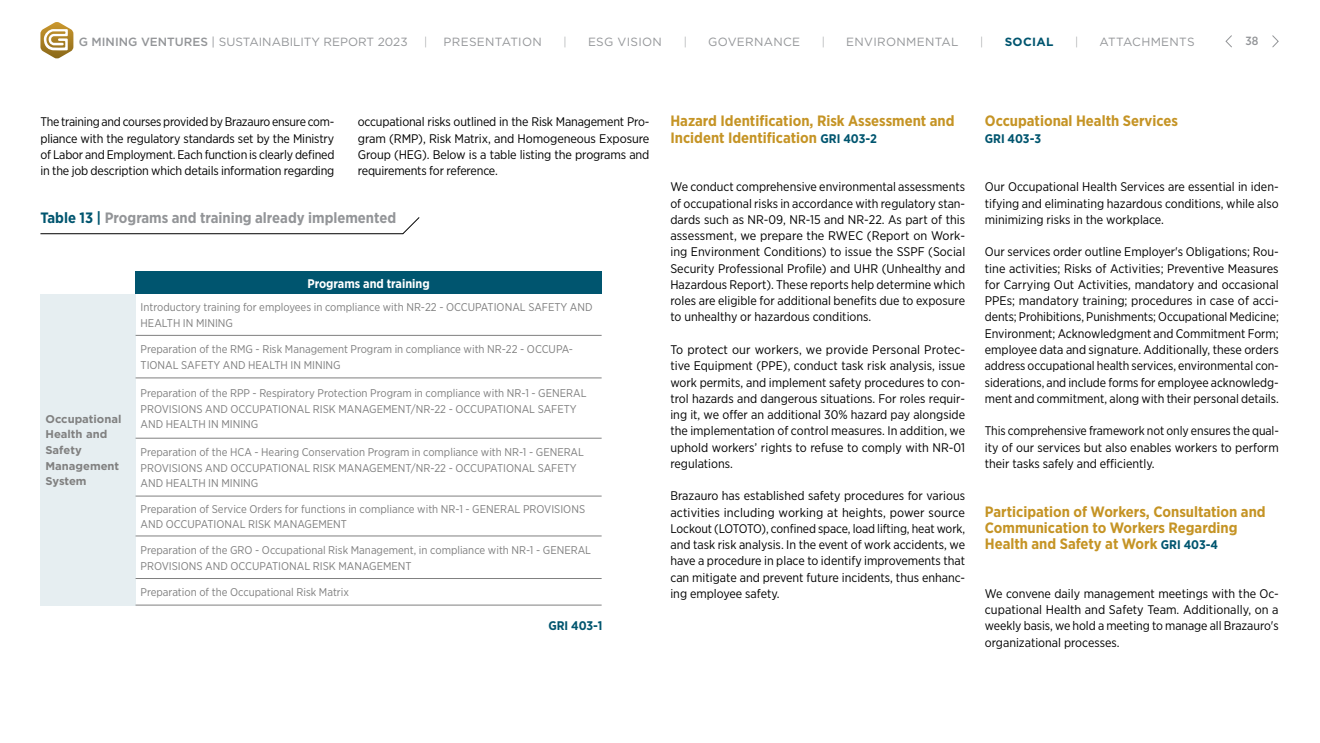
<style>
.page{position:relative;width:1320px;height:743px;background:#fff}
.page>*{position:absolute;margin:0;border:0;box-sizing:border-box;transform-origin:0 0}
.t1{font:700 15px/16.2px "Gotham Narrow";color:#c59425}
.t2{font:700 15px "Gotham Narrow";color:#939598}
.t3{font:12.5px/16.2px "Gotham Narrow";color:#000;text-align:justify}
.t4{font:700 12.5px "Gotham Narrow";color:#fff}
.t5{font:700 12.5px "Gotham Narrow";color:#00556f}
.t6{font:11.88px "Gotham";letter-spacing:.025em;color:#939598}
.t7{font:11.88px "Gotham";color:#939598}
.t8{font:300 11.88px "Gotham Narrow";color:#939598}
.t9{font:700 11.88px "Gotham";letter-spacing:.025em;color:#00556f}
.t10{font:500 11.88px "Gotham Narrow";color:#939598}
.t11{font:11.25px/15.6px "Gotham Narrow";color:#808080}
.t12{font:700 11.25px/15.6px "Gotham";color:#808080}
.s1{font-weight:500}
.s2{color:#00556f}
.s3{font-size:12.5px;color:#00556f}
</style>
<div class="page">
<div style="left:136px;top:271px;width:466px;height:23px;background:#00556f"></div>
<div style="left:40px;top:294px;width:96px;height:311px;background:#e6eef1"></div>
<hr style="left:136px;top:335px;width:466px;height:1px;background:#808080">
<hr style="left:136px;top:377px;width:466px;height:1px;background:#808080">
<hr style="left:136px;top:438px;width:466px;height:1px;background:#808080">
<hr style="left:136px;top:495px;width:466px;height:1px;background:#808080">
<hr style="left:136px;top:535px;width:466px;height:1px;background:#808080">
<hr style="left:136px;top:578px;width:466px;height:1px;background:#808080">
<hr style="left:136px;top:604px;width:466px;height:1px;background:#808080">
<hr style="left:40px;top:233px;width:363px;height:1px;background:#000">
<svg style="left:402px;top:217px;width:18px;height:17px"></svg>
<svg style="left:1225px;top:35px;width:7px;height:13px"></svg>
<svg style="left:1272px;top:35px;width:7px;height:13px"></svg>
<svg style="left:40px;top:22px;width:33px;height:37px"></svg>
<p class="t7" style="left:79px;top:34px;width:330px"><span class="s1">G MINING VENTURES</span> | SUSTAINABILITY REPORT 2023</p>
<p class="t8" style="left:424px;top:34px;width:5px">|</p>
<p class="t6" style="left:444px;top:34px;width:100px">PRESENTATION</p>
<p class="t8" style="left:563px;top:34px;width:5px">|</p>
<p class="t6" style="left:588px;top:34px;width:75px">ESG VISION</p>
<p class="t8" style="left:684px;top:34px;width:5px">|</p>
<p class="t6" style="left:708px;top:34px;width:93px">GOVERNANCE</p>
<p class="t8" style="left:822px;top:34px;width:5px">|</p>
<p class="t6" style="left:846px;top:34px;width:114px">ENVIRONMENTAL</p>
<p class="t8" style="left:980px;top:34px;width:5px">|</p>
<p class="t9" style="left:1005px;top:33px;width:50px">SOCIAL</p>
<p class="t8" style="left:1075px;top:34px;width:5px">|</p>
<p class="t6" style="left:1100px;top:34px;width:96px">ATTACHMENTS</p>
<p class="t10" style="left:1246px;top:34px;width:14px">38</p>
<p class="t3" style="left:358px;top:113px;width:293px">occupational risks outlined in the Risk Management Pro&shy;gram (RMP), Risk Matrix, and Homogeneous Exposure Group (HEG). Below is a table listing the programs and requirements for reference.</p>
<p class="t2" style="left:40px;top:208px;width:357px"><span class="s2">Table 13 |</span> Programs and training already implemented</p>
<p class="t3" style="left:40px;top:113px;width:296px">The training and courses provided by Brazauro ensure com&shy;pliance with the regulatory standards set by the Ministry of Labor and Employment. Each function is clearly defined in the job description which details information regarding</p>
<p class="t12" style="left:45px;top:411px;width:78px">Occupational<br>Health and<br>Safety<br>Management<br>System</p>
<p class="t4" style="left:307px;top:275px;width:124px">Programs and training</p>
<p class="t11" style="left:141px;top:299px;width:454px">Introductory training for employees in compliance with NR-22 - OCCUPATIONAL SAFETY AND<br>HEALTH IN MINING</p>
<p class="t11" style="left:141px;top:341px;width:434px">Preparation of the RMG - Risk Management Program in compliance with NR-22 - OCCUPA-<br>TIONAL SAFETY AND HEALTH IN MINING</p>
<p class="t11" style="left:141px;top:385px;width:447px">Preparation of the RPP - Respiratory Protection Program in compliance with NR-1 - GENERAL<br>PROVISIONS AND OCCUPATIONAL RISK MANAGEMENT/NR-22 - OCCUPATIONAL SAFETY<br>AND HEALTH IN MINING</p>
<p class="t11" style="left:141px;top:444px;width:445px">Preparation of the HCA - Hearing Conservation Program in compliance with NR-1 - GENERAL<br>PROVISIONS AND OCCUPATIONAL RISK MANAGEMENT/NR-22 - OCCUPATIONAL SAFETY<br>AND HEALTH IN MINING</p>
<p class="t11" style="left:141px;top:500px;width:446px">Preparation of Service Orders for functions in compliance with NR-1 - GENERAL PROVISIONS<br>AND OCCUPATIONAL RISK MANAGEMENT</p>
<p class="t11" style="left:141px;top:542px;width:452px">Preparation of the GRO - Occupational Risk Management, in compliance with NR-1 - GENERAL<br>PROVISIONS AND OCCUPATIONAL RISK MANAGEMENT</p>
<p class="t11" style="left:141px;top:584px;width:210px">Preparation of the Occupational Risk Matrix</p>
<p class="t5" style="left:548px;top:618px;width:55px">GRI 403-1</p>
<p class="t1" style="left:670px;top:113px;width:286px">Hazard Identification, Risk Assessment and<br>Incident Identification <span class="s3">GRI 403-2</span></p>
<p class="t3" style="left:670px;top:178px;width:296px">We conduct comprehensive environmental assessments of occupational risks in accordance with regulatory stan&shy;dards such as NR-09, NR-15 and NR-22. As part of this assessment, we prepare the RWEC (Report on Work&shy;ing Environment Conditions) to issue the SSPF (Social Security Professional Profile) and UHR (Unhealthy and Hazardous Report). These reports help determine which roles are eligible for additional benefits due to exposure to unhealthy or hazardous conditions.</p>
<p class="t3" style="left:670px;top:341px;width:296px">To protect our workers, we provide Personal Protec&shy;tive Equipment (PPE), conduct task risk analysis, issue work permits, and implement safety procedures to con&shy;trol hazards and dangerous situations. For roles requir&shy;ing it, we offer an additional 30% hazard pay alongside the implementation of control measures. In addition, we uphold workers’ rights to refuse to comply with NR-01 regulations.</p>
<p class="t3" style="left:670px;top:487px;width:296px">Brazauro has established safety procedures for various activities including working at heights, power source Lockout (LOTOTO), confined space, load lifting, heat work, and task risk analysis. In the event of work accidents, we have a procedure in place to identify improvements that can mitigate and prevent future incidents, thus enhanc&shy;ing employee safety.</p>
<p class="t1" style="left:985px;top:113px;width:195px">Occupational Health Services</p>
<p class="t5" style="left:985px;top:130px;width:58px">GRI 403-3</p>
<p class="t3" style="left:985px;top:178px;width:295px">Our Occupational Health Services are essential in iden&shy;tifying and eliminating hazardous conditions, while also minimizing risks in the workplace.</p>
<p class="t3" style="left:985px;top:243px;width:296px">Our services order outline Employer's Obligations; Rou&shy;tine activities; Risks of Activities; Preventive Measures for Carrying Out Activities, mandatory and occasional PPEs; mandatory training; procedures in case of acci&shy;dents; Prohibitions, Punishments; Occupational Medicine; Environment; Acknowledgment and Commitment Form; employee data and signature. Additionally, these orders address occupational health services, environmental con&shy;siderations, and include forms for employee acknowledg&shy;ment and commitment, along with their personal details.</p>
<p class="t3" style="left:985px;top:422px;width:296px">This comprehensive framework not only ensures the qual&shy;ity of our services but also enables workers to perform their tasks safely and efficiently.</p>
<p class="t1" style="left:985px;top:503px;width:282px">Participation of Workers, Consultation and<br>Communication to Workers Regarding<br>Health and Safety at Work <span class="s3">GRI 403-4</span></p>
<p class="t3" style="left:985px;top:585px;width:295px">We convene daily management meetings with the Oc&shy;cupational Health and Safety Team. Additionally, on a weekly basis, we hold a meeting to manage all Brazauro's organizational processes.</p>
</div>
